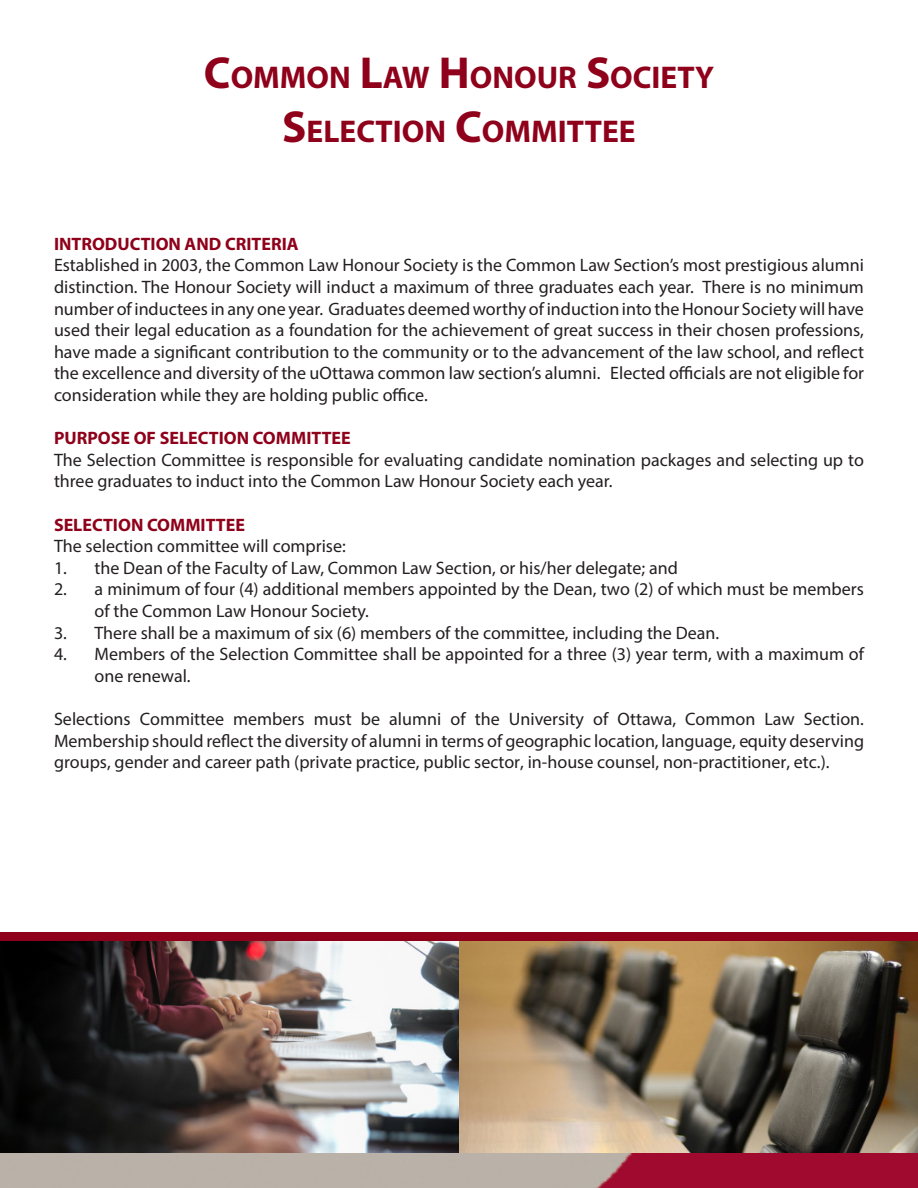
<style>
.page{position:relative;width:918px;height:1188px;background:#fff}
.page>*{position:absolute;margin:0;border:0;box-sizing:border-box;transform-origin:0 0}
.t1{font:700 31.5px "Myriad Pro";color:#8f001a}
.t2{font:18px/21.6px "Myriad Pro";color:#231f20}
.t3{font:700 18px "Myriad Pro";color:#8f001a}
.s1{font-size:45px}
</style>
<div class="page">
<img style="left:0;top:941px;width:918px;height:213px">
<div style="left:0;top:933px;width:918px;height:8px;background:#8f001a"></div>
<img style="left:0;top:1154px;width:918px;height:34px">
<p class="t1" style="left:204px;top:57px;width:512px"><span class="s1">C</span>OMMON <span class="s1">L</span>AW <span class="s1">H</span>ONOUR <span class="s1">S</span>OCIETY</p>
<p class="t1" style="left:282px;top:111px;width:355px"><span class="s1">S</span>ELECTION <span class="s1">C</span>OMMITTEE</p>
<p class="t3" style="left:54px;top:232px;width:246px">INTRODUCTION AND CRITERIA</p>
<p class="t2" style="left:54px;top:254px;width:812px;text-align:justify">Established in 2003, the Common Law Honour Society is the Common Law Section’s most prestigious alumni distinction. The Honour Society will induct a maximum of three graduates each year. There is no minimum number of inductees in any one year. Graduates deemed worthy of induction into the Honour Society will have used their legal education as a foundation for the achievement of great success in their chosen professions, have made a significant contribution to the community or to the advancement of the law school, and reflect the excellence and diversity of the uOttawa common law section’s alumni. Elected officials are not eligible for consideration while they are holding public office.</p>
<p class="t3" style="left:54px;top:426px;width:298px">PURPOSE OF SELECTION COMMITTEE</p>
<p class="t2" style="left:54px;top:449px;width:811px">The Selection Committee is responsible for evaluating candidate nomination packages and selecting up to three graduates to induct into the Common Law Honour Society each year.</p>
<p class="t3" style="left:54px;top:513px;width:193px">SELECTION COMMITTEE</p>
<p class="t2" style="left:54px;top:535px;width:293px">The selection committee will comprise:</p>
<p class="t2" style="left:54px;top:557px;width:625px">1. the Dean of the Faculty of Law, Common Law Section, or his/her delegate; and</p>
<p class="t2" style="left:94px;top:578px;width:771px;text-indent:-40px">2. a minimum of four (4) additional members appointed by the Dean, two (2) of which must be members of the Common Law Honour Society.</p>
<p class="t2" style="left:54px;top:621px;width:667px">3. There shall be a maximum of six (6) members of the committee, including the Dean.</p>
<p class="t2" style="left:94px;top:643px;width:771px;text-indent:-40px">4. Members of the Selection Committee shall be appointed for a three (3) year term, with a maximum of one renewal.</p>
<p class="t2" style="left:54px;top:708px;width:812px;text-align:justify">Selections Committee members must be alumni of the University of Ottawa, Common Law Section.<br>Membership should reflect the diversity of alumni in terms of geographic location, language, equity deserving groups, gender and career path (private practice, public sector, in-house counsel, non-practitioner, etc.).</p>
</div>
